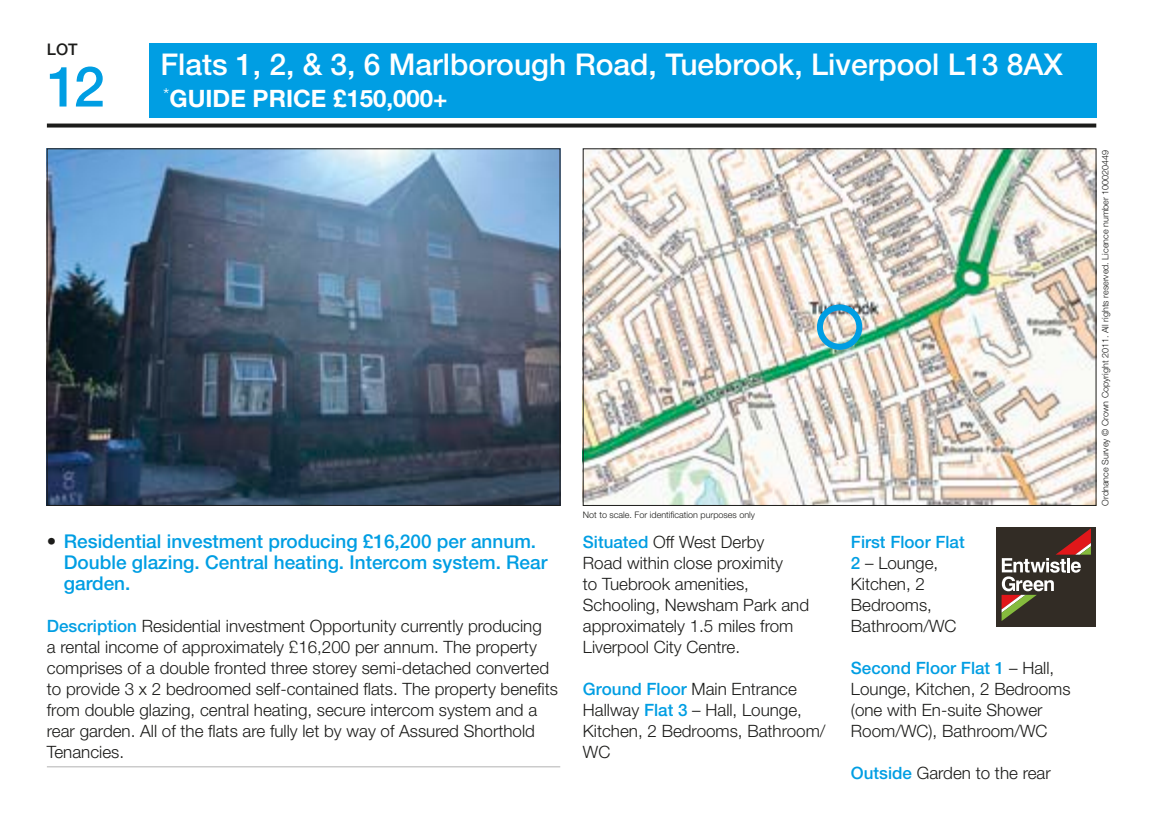
<style>
.page{position:relative;width:1151px;height:830px;background:#fff}
.page>*{position:absolute;margin:0;border:0;box-sizing:border-box;transform-origin:0 0}
.t1{font:500 56px "Helvetica Neue LT Std";color:#009ee3}
.t2{font:500 30px "Helvetica Neue LT Std";color:#fff}
.t3{font:700 24px "Helvetica Neue LT Std";color:#fff}
.t4{font:500 19px/21px "Helvetica Neue LT Std";color:#009ee3}
.t5{font:300 17px/21px "Helvetica Neue LT Std";color:#1c1c1a}
.t6{font:500 16px "Helvetica Neue LT Std";color:#1c1c1a}
.t7{font:300 9px "Helvetica Neue LT Std";color:#1c1c1a}
.s1{color:#1c1c1a}
.s2{font-weight:500;color:#009ee3}
</style>
<div class="page">
<div style="left:149px;top:43px;width:947px;height:75px;background:#009ee3"></div>
<img style="left:49px;top:150px;width:509px;height:353px">
<img style="left:585px;top:150px;width:509px;height:353px">
<svg style="left:47px;top:123px;width:1049px;height:4px;background:#3a3a38"></svg>
<hr style="left:47px;top:766px;width:513px;height:1px;background:#b2b2b2">
<div style="left:816px;top:304px;width:46px;height:46px;border:6px solid #009ee3;border-radius:50%"></div>
<div style="left:996px;top:526px;width:100px;height:100px;background:#322c25"></div>
<svg style="left:1001px;top:529px;width:89px;height:92px"></svg>
<p class="t6" style="left:47px;top:40px;width:32px">LOT</p>
<h1 class="t1" style="left:47px;top:53px;width:59px">12</h1>
<h2 class="t2" style="left:160px;top:46px;width:904px">Flats 1, 2, &amp; 3, 6 Marlborough Road, Tuebrook, Liverpool L13 8AX</h2>
<h3 class="t3" style="left:163px;top:83px;width:286px"><sup>*</sup>GUIDE PRICE £150,000+</h3>
<p class="t7" style="left:583px;top:509px;width:174px">Not to scale. For identification purposes only</p>
<p class="t4" style="left:64px;top:530px;width:485px;text-indent:-17px"><span class="s1">•</span> Residential investment producing £16,200 per annum.<br>Double glazing. Central heating. Intercom system. Rear garden.</p>
<p class="t5" style="left:47px;top:615px;width:512px"><span class="s2">Description</span> Residential investment Opportunity currently producing<br>a rental income of approximately £16,200 per annum. The property comprises of a double fronted three storey semi-detached converted to provide 3 x 2 bedroomed self-contained flats. The property benefits from double glazing, central heating, secure intercom system and a rear garden. All of the flats are fully let by way of Assured Shorthold Tenancies.</p>
<p class="t5" style="left:583px;top:531px;width:228px"><span class="s2">Situated</span> Off West Derby<br>Road within close proximity<br>to Tuebrook amenities,<br>Schooling, Newsham Park and approximately 1.5 miles from<br>Liverpool City Centre.</p>
<p class="t5" style="left:583px;top:678px;width:244px"><span class="s2">Ground Floor</span> Main Entrance<br>Hallway <span class="s2">Flat 3</span> – Hall, Lounge,<br>Kitchen, 2 Bedrooms, Bathroom/<br>WC</p>
<p class="t5" style="left:850px;top:531px;width:115px"><span class="s2">First Floor Flat<br>2</span> – Lounge,<br>Kitchen, 2<br>Bedrooms,<br>Bathroom/WC</p>
<p class="t5" style="left:850px;top:657px;width:221px"><span class="s2">Second Floor Flat 1</span> – Hall,<br>Lounge, Kitchen, 2 Bedrooms (one with En-suite Shower<br>Room/WC), Bathroom/WC</p>
<p class="t5" style="left:850px;top:762px;width:201px"><span class="s2">Outside</span> Garden to the rear</p>
<p class="t7" style="left:1099px;top:505px;width:357px;rotate:-90deg">Ordnance Survey © Crown Copyright 2011. All rights reserved. Licence number 100020449</p>
</div>
